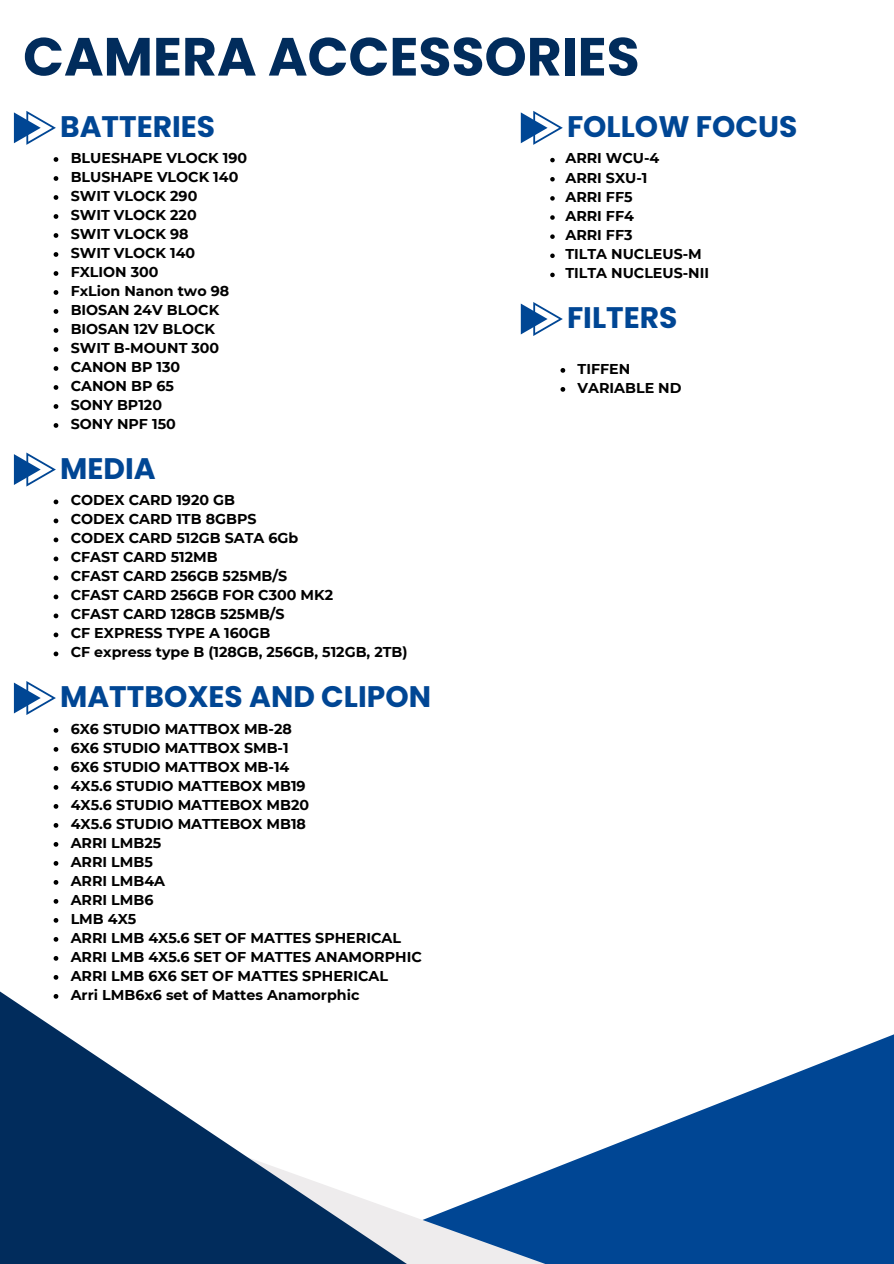
<style>
.page{position:relative;width:894px;height:1264px;background:#fff}
.page>*{position:absolute;margin:0;border:0;box-sizing:border-box;transform-origin:0 0}
.t1{font:700 53.7px "Poppins";color:#012c5c}
.t2{font:700 29.7px "Poppins";color:#004694}
.t3{font:700 14.25px "Montserrat";color:#000}
</style>
<div class="page">
<svg style="left:628px;top:1034px;width:265px;height:229px;fill:#004694"></svg>
<svg style="left:0;top:900px;width:628px;height:363px"></svg>
<svg style="left:14px;top:111px;width:42px;height:33px"></svg>
<svg style="left:54px;top:157px;width:4px;height:5px"></svg>
<svg style="left:54px;top:176px;width:4px;height:5px"></svg>
<svg style="left:54px;top:195px;width:4px;height:5px"></svg>
<svg style="left:54px;top:214px;width:4px;height:5px"></svg>
<svg style="left:54px;top:233px;width:4px;height:5px"></svg>
<svg style="left:54px;top:252px;width:4px;height:5px"></svg>
<svg style="left:54px;top:271px;width:4px;height:5px"></svg>
<svg style="left:54px;top:290px;width:4px;height:5px"></svg>
<svg style="left:54px;top:309px;width:4px;height:5px"></svg>
<svg style="left:54px;top:328px;width:4px;height:5px"></svg>
<svg style="left:54px;top:347px;width:4px;height:5px"></svg>
<svg style="left:54px;top:366px;width:4px;height:5px"></svg>
<svg style="left:54px;top:385px;width:4px;height:5px"></svg>
<svg style="left:54px;top:404px;width:4px;height:5px"></svg>
<svg style="left:54px;top:423px;width:4px;height:5px"></svg>
<svg style="left:14px;top:452px;width:42px;height:34px"></svg>
<svg style="left:54px;top:499px;width:4px;height:5px"></svg>
<svg style="left:54px;top:518px;width:4px;height:5px"></svg>
<svg style="left:54px;top:537px;width:4px;height:5px"></svg>
<svg style="left:54px;top:556px;width:4px;height:5px"></svg>
<svg style="left:54px;top:575px;width:4px;height:5px"></svg>
<svg style="left:54px;top:594px;width:4px;height:5px"></svg>
<svg style="left:54px;top:613px;width:4px;height:5px"></svg>
<svg style="left:54px;top:632px;width:4px;height:5px"></svg>
<svg style="left:54px;top:651px;width:4px;height:5px"></svg>
<svg style="left:520px;top:111px;width:42px;height:33px"></svg>
<svg style="left:550px;top:158px;width:4px;height:4px"></svg>
<svg style="left:550px;top:177px;width:4px;height:4px"></svg>
<svg style="left:550px;top:196px;width:4px;height:5px"></svg>
<svg style="left:550px;top:215px;width:4px;height:5px"></svg>
<svg style="left:550px;top:234px;width:4px;height:5px"></svg>
<svg style="left:550px;top:253px;width:4px;height:5px"></svg>
<svg style="left:550px;top:273px;width:4px;height:4px"></svg>
<svg style="left:14px;top:681px;width:42px;height:33px"></svg>
<svg style="left:54px;top:728px;width:4px;height:4px"></svg>
<svg style="left:54px;top:747px;width:4px;height:4px"></svg>
<svg style="left:54px;top:766px;width:4px;height:4px"></svg>
<svg style="left:54px;top:785px;width:4px;height:4px"></svg>
<svg style="left:54px;top:804px;width:4px;height:4px"></svg>
<svg style="left:54px;top:823px;width:4px;height:4px"></svg>
<svg style="left:54px;top:842px;width:4px;height:4px"></svg>
<svg style="left:54px;top:861px;width:4px;height:4px"></svg>
<svg style="left:54px;top:880px;width:4px;height:4px"></svg>
<svg style="left:54px;top:899px;width:4px;height:4px"></svg>
<svg style="left:54px;top:918px;width:4px;height:4px"></svg>
<svg style="left:54px;top:937px;width:4px;height:4px"></svg>
<svg style="left:54px;top:956px;width:4px;height:4px"></svg>
<svg style="left:54px;top:975px;width:4px;height:4px"></svg>
<svg style="left:54px;top:993px;width:4px;height:5px"></svg>
<svg style="left:520px;top:302px;width:42px;height:34px"></svg>
<svg style="left:560px;top:368px;width:5px;height:5px"></svg>
<svg style="left:560px;top:387px;width:5px;height:5px"></svg>
<h1 class="t1" style="left:23px;top:19px;width:618px">CAMERA ACCESSORIES</h1>
<p class="t2" style="left:60px;top:106px;width:156px">BATTERIES</p>
<h2 class="t3" style="left:71px;top:149px;width:178px">BLUESHAPE VLOCK 190</h2>
<p class="t3" style="left:71px;top:168px;width:169px">BLUSHAPE VLOCK 140</p>
<h2 class="t3" style="left:71px;top:187px;width:128px">SWIT VLOCK 290</h2>
<p class="t3" style="left:71px;top:206px;width:127px">SWIT VLOCK 220</p>
<p class="t3" style="left:71px;top:225px;width:119px">SWIT VLOCK 98</p>
<p class="t3" style="left:71px;top:244px;width:126px">SWIT VLOCK 140</p>
<p class="t3" style="left:71px;top:263px;width:89px">FXLION 300</p>
<p class="t3" style="left:71px;top:282px;width:160px">FxLion Nanon two 98</p>
<p class="t3" style="left:71px;top:301px;width:150px">BIOSAN 24V BLOCK</p>
<p class="t3" style="left:71px;top:320px;width:146px">BIOSAN 12V BLOCK</p>
<p class="t3" style="left:71px;top:339px;width:150px">SWIT B‐MOUNT 300</p>
<p class="t3" style="left:71px;top:358px;width:111px">CANON BP 130</p>
<p class="t3" style="left:71px;top:377px;width:105px">CANON BP 65</p>
<p class="t3" style="left:71px;top:396px;width:93px">SONY BP120</p>
<p class="t3" style="left:71px;top:415px;width:107px">SONY NPF 150</p>
<p class="t2" style="left:60px;top:447px;width:97px">MEDIA</p>
<p class="t3" style="left:71px;top:491px;width:166px">CODEX CARD 1920 GB</p>
<p class="t3" style="left:71px;top:510px;width:187px">CODEX CARD 1TB 8GBPS</p>
<p class="t3" style="left:71px;top:529px;width:229px">CODEX CARD 512GB SATA 6Gb</p>
<h2 class="t3" style="left:71px;top:548px;width:148px">CFAST CARD 512MB</h2>
<p class="t3" style="left:71px;top:567px;width:218px">CFAST CARD 256GB 525MB/S</p>
<p class="t3" style="left:71px;top:586px;width:264px">CFAST CARD 256GB FOR C300 MK2</p>
<p class="t3" style="left:71px;top:605px;width:215px">CFAST CARD 128GB 525MB/S</p>
<p class="t3" style="left:71px;top:624px;width:201px">CF EXPRESS TYPE A 160GB</p>
<p class="t3" style="left:71px;top:643px;width:338px">CF express type B (128GB, 256GB, 512GB, 2TB)</p>
<p class="t2" style="left:567px;top:106px;width:232px">FOLLOW FOCUS</p>
<p class="t3" style="left:565px;top:150px;width:95px">ARRI WCU-4</p>
<p class="t3" style="left:565px;top:169px;width:83px">ARRI SXU-1</p>
<h2 class="t3" style="left:565px;top:188px;width:69px">ARRI FF5</h2>
<p class="t3" style="left:565px;top:207px;width:70px">ARRI FF4</p>
<p class="t3" style="left:565px;top:226px;width:69px">ARRI FF3</p>
<p class="t3" style="left:565px;top:245px;width:138px">TILTA NUCLEUS‐M</p>
<p class="t3" style="left:565px;top:264px;width:145px">TILTA NUCLEUS-NII</p>
<p class="t2" style="left:567px;top:297px;width:112px">FILTERS</p>
<p class="t3" style="left:577px;top:360px;width:54px">TIFFEN</p>
<p class="t3" style="left:577px;top:379px;width:105px">VARIABLE ND</p>
<p class="t2" style="left:60px;top:676px;width:372px">MATTBOXES AND CLIPON</p>
<p class="t3" style="left:71px;top:720px;width:222px">6X6 STUDIO MATTBOX MB‐28</p>
<p class="t3" style="left:71px;top:739px;width:219px">6X6 STUDIO MATTBOX SMB‐1</p>
<p class="t3" style="left:71px;top:758px;width:220px">6X6 STUDIO MATTBOX MB‐14</p>
<p class="t3" style="left:71px;top:777px;width:236px">4X5.6 STUDIO MATTEBOX MB19</p>
<p class="t3" style="left:71px;top:796px;width:240px">4X5.6 STUDIO MATTEBOX MB20</p>
<p class="t3" style="left:71px;top:815px;width:237px">4X5.6 STUDIO MATTEBOX MB18</p>
<p class="t3" style="left:71px;top:834px;width:92px">ARRI LMB25</p>
<h2 class="t3" style="left:71px;top:853px;width:84px">ARRI LMB5</h2>
<p class="t3" style="left:71px;top:872px;width:96px">ARRI LMB4A</p>
<p class="t3" style="left:71px;top:891px;width:84px">ARRI LMB6</p>
<p class="t3" style="left:71px;top:910px;width:67px">LMB 4X5</p>
<p class="t3" style="left:71px;top:929px;width:332px">ARRI LMB 4X5.6 SET OF MATTES SPHERICAL</p>
<p class="t3" style="left:71px;top:948px;width:352px">ARRI LMB 4X5.6 SET OF MATTES ANAMORPHIC</p>
<p class="t3" style="left:71px;top:967px;width:319px">ARRI LMB 6X6 SET OF MATTES SPHERICAL</p>
<p class="t3" style="left:71px;top:986px;width:290px">Arri LMB6x6 set of Mattes Anamorphic</p>
</div>
